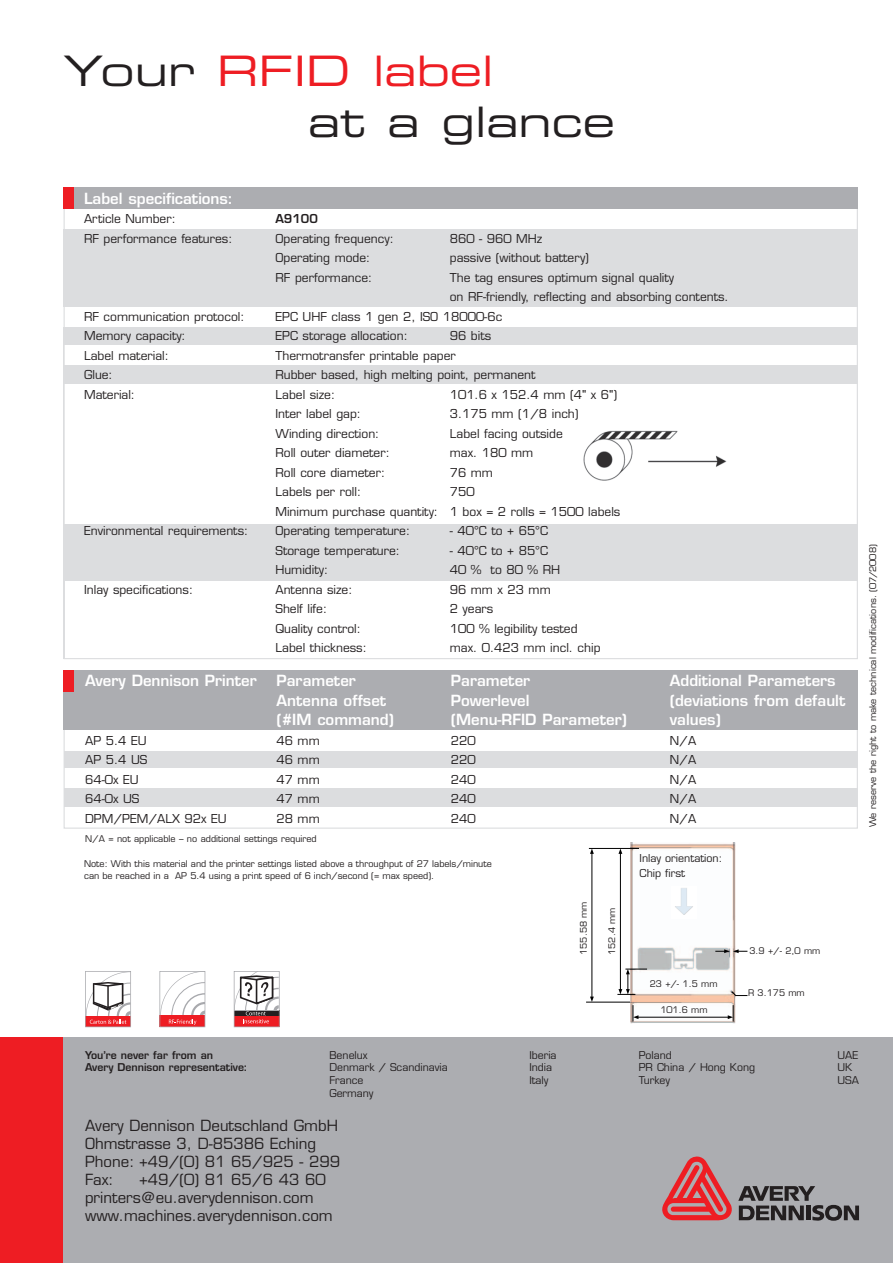
<style>
.page{position:relative;width:893px;height:1263px;background:#fff}
.page>*{position:absolute;margin:0;border:0;box-sizing:border-box;transform-origin:0 0}
.t1{font:42px/51px "Eurostile Extended Two";color:#231f20}
.t2{font:600 15px "Eurostile";color:#fff}
.t3{font:15px/18px "Eurostile";color:#231f20}
.t4{font:12px/19.5px "Eurostile";color:#231f20}
.t5{font:600 12px "Eurostile";color:#231f20}
.t6{font:10.65px/14.4px "Eurostile";color:#231f20}
.t7{font:10.5px/12.6px "Eurostile";color:#231f20}
.t8{font:600 10.5px/12.6px "Eurostile";color:#231f20}
.t9{font:9px/12px "Eurostile";color:#231f20}
.t10{font:8.85px "Eurostile";color:#231f20}
.s1{color:#ee1d23}
</style>
<div class="page">
<div style="left:64px;top:190px;width:794px;height:469px;background:#dcdddf"></div>
<div style="left:64px;top:307px;width:794px;height:19px;background:#fff"></div>
<div style="left:64px;top:206px;width:794px;height:23px;background:#fff"></div>
<svg style="left:159px;top:971px;width:46px;height:56px"></svg>
<svg style="left:234px;top:971px;width:46px;height:56px"></svg>
<svg style="left:85px;top:971px;width:46px;height:56px"></svg>
<div style="left:65px;top:384px;width:793px;height:139px;background:#fff"></div>
<div style="left:65px;top:346px;width:793px;height:19px;background:#fff"></div>
<div style="left:64px;top:736px;width:794px;height:71px;background:#dcdddf"></div>
<div style="left:64px;top:731px;width:803px;height:19px;background:#fff"></div>
<div style="left:64px;top:768px;width:794px;height:20px;background:#fff"></div>
<div style="left:64px;top:670px;width:794px;height:60px;background:#acadb1"></div>
<div style="left:64px;top:670px;width:10px;height:21px;background:#ee1d23"></div>
<div style="left:65px;top:582px;width:802px;height:77px;background:#fff"></div>
<div style="left:64px;top:187px;width:794px;height:21px;background:#acadb1"></div>
<div style="left:64px;top:187px;width:10px;height:21px;background:#ee1d23"></div>
<img style="left:583px;top:430px;width:144px;height:51px">
<div style="left:638px;top:445px;width:75px;height:15px;background:#fff"></div>
<hr style="left:586px;top:1002px;width:52px;height:1px;background:#000">
<img style="left:631px;top:842px;width:104px;height:181px">
<hr style="left:620px;top:852px;width:1px;height:138px;background:#000">
<svg style="left:618px;top:849px;width:4px;height:5px"></svg>
<hr style="left:589px;top:848px;width:50px;height:1px;background:#000">
<svg style="left:617px;top:969px;width:30px;height:26px"></svg>
<svg style="left:715px;top:949px;width:32px;height:4px"></svg>
<svg style="left:732px;top:991px;width:16px;height:5px"></svg>
<hr style="left:592px;top:852px;width:1px;height:146px;background:#000">
<svg style="left:590px;top:848px;width:4px;height:6px"></svg>
<svg style="left:590px;top:996px;width:4px;height:6px"></svg>
<img style="left:672px;top:886px;width:25px;height:33px">
<hr style="left:637px;top:1017px;width:92px;height:1px;background:#000">
<svg style="left:633px;top:1005px;width:5px;height:16px"></svg>
<svg style="left:728px;top:1005px;width:6px;height:16px"></svg>
<div style="left:0;top:1037px;width:149px;height:226px;background:#ee1d23"></div>
<div style="left:64px;top:1037px;width:829px;height:226px;background:#acadb1"></div>
<svg style="left:738px;top:1186px;width:121px;height:35px"></svg>
<svg style="left:662px;top:1157px;width:70px;height:63px"></svg>
<h1 class="t1" style="left:308px;top:51px;width:308px;text-indent:-245px">Your <span class="s1">RFID label<br></span>at a glance</h1>
<p class="t2" style="left:84px;top:191px;width:151px">Label specifications:</p>
<p class="t4" style="left:84px;top:210px;width:93px">Article Number:</p>
<p class="t5" style="left:275px;top:213px;width:44px">A9100</p>
<p class="t4" style="left:84px;top:230px;width:150px">RF performance features:</p>
<p class="t4" style="left:275px;top:230px;width:120px">Operating frequency:</p>
<p class="t4" style="left:450px;top:230px;width:94px">860 - 960 MHz</p>
<p class="t4" style="left:275px;top:249px;width:96px">Operating mode:</p>
<p class="t4" style="left:450px;top:249px;width:141px">passive (without battery)</p>
<p class="t4" style="left:275px;top:269px;width:98px">RF performance:</p>
<p class="t4" style="left:450px;top:269px;width:280px">The tag ensures optimum signal quality<br>on RF-friendly, reflecting and absorbing contents.</p>
<p class="t4" style="left:84px;top:308px;width:162px">RF communication protocol:</p>
<p class="t4" style="left:275px;top:308px;width:228px">EPC UHF class 1 gen 2, ISO 18000-6c</p>
<p class="t4" style="left:84px;top:327px;width:103px">Memory capacity:</p>
<p class="t4" style="left:275px;top:327px;width:134px">EPC storage allocation:</p>
<p class="t4" style="left:450px;top:327px;width:43px">96 bits</p>
<p class="t4" style="left:84px;top:347px;width:86px">Label material:</p>
<p class="t4" style="left:275px;top:347px;width:182px">Thermotransfer printable paper</p>
<p class="t4" style="left:84px;top:366px;width:30px">Glue:</p>
<p class="t4" style="left:275px;top:366px;width:262px">Rubber based, high melting point, permanent</p>
<p class="t4" style="left:84px;top:386px;width:53px">Material:</p>
<p class="t4" style="left:275px;top:386px;width:61px">Label size:</p>
<p class="t4" style="left:450px;top:386px;width:169px">101.6 x 152.4 mm (4" x 6")</p>
<p class="t4" style="left:275px;top:405px;width:87px">Inter label gap:</p>
<p class="t4" style="left:450px;top:405px;width:130px">3.175 mm (1/8 inch)</p>
<p class="t4" style="left:275px;top:425px;width:105px">Winding direction:</p>
<p class="t4" style="left:450px;top:425px;width:115px">Label facing outside</p>
<p class="t4" style="left:275px;top:444px;width:116px">Roll outer diameter:</p>
<p class="t4" style="left:450px;top:444px;width:85px">max. 180 mm</p>
<p class="t4" style="left:275px;top:464px;width:111px">Roll core diameter:</p>
<p class="t4" style="left:450px;top:464px;width:45px">76 mm</p>
<p class="t4" style="left:275px;top:483px;width:87px">Labels per roll:</p>
<p class="t4" style="left:275px;top:483px;width:346px;text-indent:174px">750<br>Minimum purchase quantity: 1 box = 2 rolls = 1500 labels</p>
<p class="t4" style="left:84px;top:522px;width:166px">Environmental requirements:</p>
<p class="t4" style="left:275px;top:522px;width:136px">Operating temperature:</p>
<p class="t4" style="left:450px;top:522px;width:100px">- 40°C to + 65°C</p>
<p class="t4" style="left:275px;top:542px;width:126px">Storage temperature:</p>
<p class="t4" style="left:450px;top:542px;width:100px">- 40°C to + 85°C</p>
<p class="t4" style="left:275px;top:561px;width:54px">Humidity:</p>
<p class="t4" style="left:450px;top:561px;width:112px">40 % to 80 % RH</p>
<p class="t4" style="left:84px;top:581px;width:111px">Inlay specifications:</p>
<p class="t4" style="left:275px;top:581px;width:79px">Antenna size:</p>
<p class="t4" style="left:450px;top:581px;width:102px">96 mm x 23 mm</p>
<p class="t4" style="left:275px;top:600px;width:53px">Shelf life:</p>
<p class="t4" style="left:450px;top:600px;width:45px">2 years</p>
<p class="t4" style="left:275px;top:620px;width:87px">Quality control:</p>
<p class="t4" style="left:450px;top:620px;width:129px">100 % legibility tested</p>
<p class="t4" style="left:275px;top:639px;width:93px">Label thickness:</p>
<p class="t4" style="left:450px;top:639px;width:152px">max. 0.423 mm incl. chip</p>
<p class="t2" style="left:85px;top:673px;width:173px">Avery Dennison Printer</p>
<p class="t2" style="left:277px;top:673px;width:81px">Parameter</p>
<p class="t2" style="left:451px;top:673px;width:81px">Parameter</p>
<p class="t2" style="left:670px;top:673px;width:167px">Additional Parameters</p>
<p class="t2" style="left:277px;top:693px;width:111px">Antenna offset</p>
<p class="t2" style="left:451px;top:693px;width:80px">Powerlevel</p>
<p class="t2" style="left:670px;top:693px;width:177px">(deviations from default</p>
<p class="t2" style="left:277px;top:712px;width:119px">(#IM command)</p>
<p class="t2" style="left:451px;top:712px;width:178px">(Menu-RFID Parameter)</p>
<p class="t2" style="left:670px;top:712px;width:52px">values)</p>
<p class="t4" style="left:85px;top:731px;width:63px">AP 5.4 EU</p>
<p class="t4" style="left:277px;top:731px;width:45px">46 mm</p>
<p class="t4" style="left:451px;top:731px;width:26px">220</p>
<p class="t4" style="left:670px;top:731px;width:28px">N/A</p>
<p class="t4" style="left:85px;top:751px;width:64px">AP 5.4 US</p>
<p class="t4" style="left:277px;top:751px;width:45px">46 mm</p>
<p class="t4" style="left:451px;top:751px;width:26px">220</p>
<p class="t4" style="left:670px;top:751px;width:28px">N/A</p>
<p class="t4" style="left:85px;top:770px;width:55px">64-0x EU</p>
<p class="t4" style="left:277px;top:770px;width:45px">47 mm</p>
<p class="t4" style="left:451px;top:770px;width:26px">240</p>
<p class="t4" style="left:670px;top:770px;width:28px">N/A</p>
<p class="t4" style="left:85px;top:790px;width:56px">64-0x US</p>
<p class="t4" style="left:277px;top:790px;width:45px">47 mm</p>
<p class="t4" style="left:451px;top:790px;width:26px">240</p>
<p class="t4" style="left:670px;top:790px;width:28px">N/A</p>
<p class="t4" style="left:85px;top:809px;width:143px">DPM/PEM/ALX 92x EU</p>
<p class="t4" style="left:277px;top:809px;width:45px">28 mm</p>
<p class="t4" style="left:451px;top:809px;width:26px">240</p>
<p class="t4" style="left:670px;top:809px;width:28px">N/A</p>
<p class="t9" style="left:85px;top:833px;width:233px">N/A = not applicable – no additional settings required</p>
<p class="t9" style="left:84px;top:859px;width:409px">Note: With this material and the printer settings listed above a throughput of 27 labels/minute can be reached in a AP 5.4 using a print speed of 6 inch/second (= max speed).</p>
<p class="t6" style="left:640px;top:852px;width:84px">Inlay orientation:<br>Chip first</p>
<p class="t10" style="left:579px;top:955px;width:55px;rotate:-90deg">155.58 mm</p>
<p class="t10" style="left:608px;top:955px;width:49px;rotate:-90deg">152.4 mm</p>
<p class="t10" style="left:650px;top:980px;width:69px">23 +/- 1.5 mm</p>
<p class="t10" style="left:660px;top:1005px;width:49px">101.6 mm</p>
<p class="t10" style="left:749px;top:947px;width:72px">3.9 +/- 2,0 mm</p>
<p class="t10" style="left:748px;top:989px;width:58px">R 3.175 mm</p>
<p class="t9" style="left:867px;top:827px;width:284px;rotate:-90deg">We reserve the right to make technical modifications. (07/2008)</p>
<p class="t8" style="left:85px;top:1049px;width:164px">You’re never far from an<br>Avery Dennison representative:</p>
<p class="t7" style="left:329px;top:1049px;width:120px">Benelux<br>Denmark / Scandinavia<br>France<br>Germany</p>
<p class="t7" style="left:837px;top:1049px;width:23px">UAE<br>UK<br>USA</p>
<p class="t7" style="left:529px;top:1049px;width:29px">Iberia<br>India<br>Italy</p>
<p class="t7" style="left:639px;top:1049px;width:118px">Poland<br>PR China / Hong Kong<br>Turkey</p>
<p class="t3" style="left:85px;top:1117px;width:257px">Avery Dennison Deutschland GmbH<br>Ohmstrasse 3, D-85386 Eching<br>Phone: +49/(0) 81 65/925 - 299<br>Fax:</p>
<p class="t3" style="left:85px;top:1171px;width:249px;text-indent:54px">+49/(0) 81 65/6 43 60 printers@eu.averydennison.com www.machines.averydennison.com</p>
</div>
